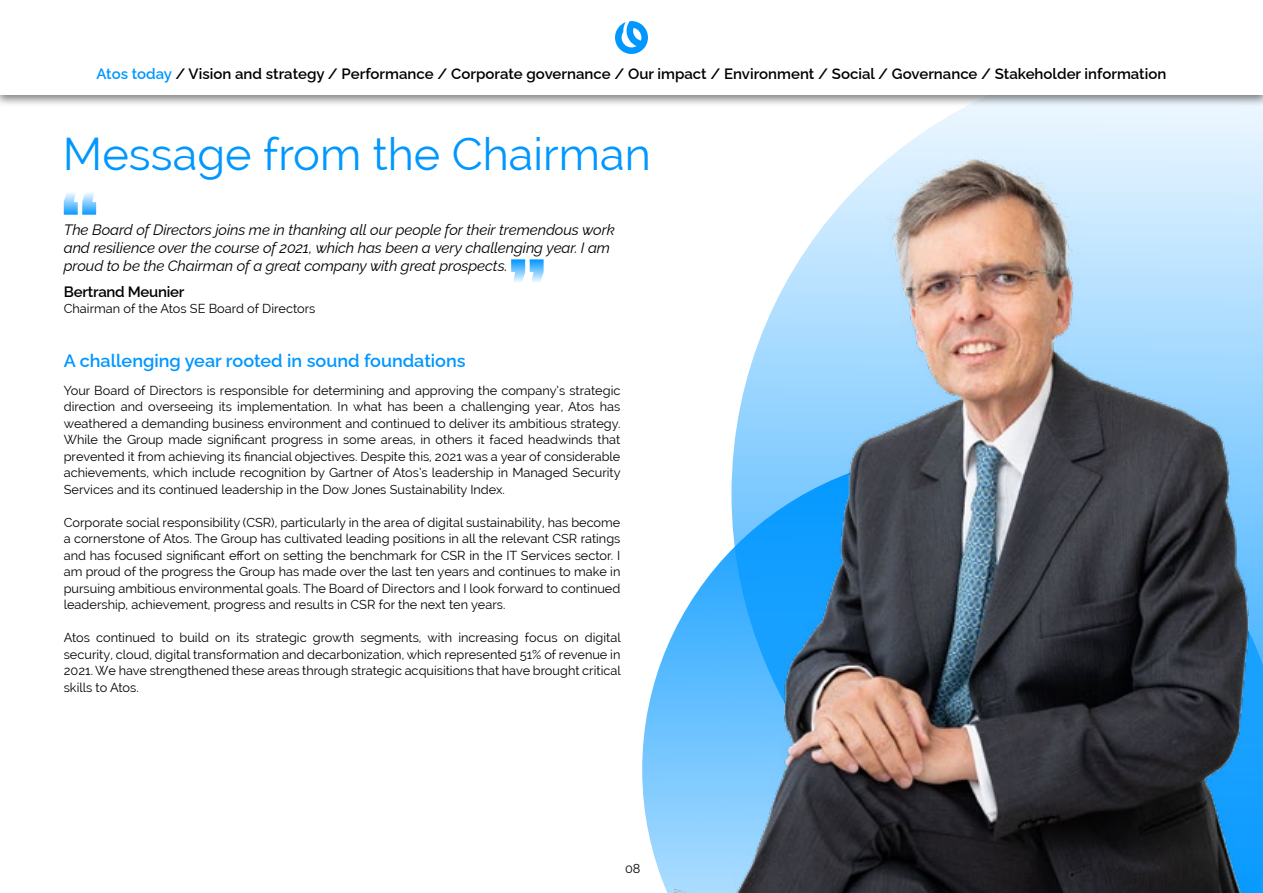
<style>
.page{position:relative;width:1263px;height:893px;background:#fff}
.page>*{position:absolute;margin:0;border:0;box-sizing:border-box;transform-origin:0 0}
.H1_-_Raleway_Regular{font:45px "Raleway";color:#0097ff}
.Title_H2_-_Raleway_S{font:600 18px "Raleway";color:#0097ff}
.t1{font:italic 15px/18px "Raleway";letter-spacing:-.005em;color:#000}
.Intro_text_-_Raleway{font:600 15px "Raleway";color:#000}
.Quote_Name-Blue{font:600 15px "Raleway";letter-spacing:-.015em;color:#000}
.Body_copy{font:12.75px/16.5px "Raleway";color:#000;text-align:justify}
.s1{color:#0097ff}
</style>
<div class="page">
<div style="left:927px;top:107px;width:336px;height:23px;background:#e8f5ff"></div>
<svg style="left:642px;top:632px;width:32px;height:261px"></svg>
<img style="left:674px;top:130px;width:589px;height:763px">
<svg style="left:64px;top:193px;width:32px;height:22px"></svg>
<svg style="left:511px;top:259px;width:33px;height:23px"></svg>
<div style="left:0;top:0;width:1263px;height:107px;background:#000;opacity:.5"></div>
<div style="left:0;top:0;width:1263px;height:95px;background:#fff"></div>
<svg style="left:615px;top:21px;width:33px;height:33px"></svg>
<p class="Intro_text_-_Raleway" style="left:97px;top:62px;width:1071px"><span class="s1">Atos today</span> / Vision and strategy / Performance / Corporate governance / Our impact / Environment / Social / Governance / Stakeholder information</p>
<h1 class="H1_-_Raleway_Regular" style="left:63px;top:128px;width:589px">Message from the Chairman</h1>
<p class="t1" style="left:64px;top:219px;width:552px">The Board of Directors joins me in thanking all our people for their tremendous work and resilience over the course of 2021, which has been a very challenging year. I am proud to be the Chairman of a great company with great prospects.</p>
<p class="Quote_Name-Blue" style="left:64px;top:280px;width:122px">Bertrand Meunier</p>
<p class="Body_copy" style="left:64px;top:300px;width:253px">Chairman of the Atos SE Board of Directors</p>
<h2 class="Title_H2_-_Raleway_S" style="left:64px;top:346px;width:403px">A challenging year rooted in sound foundations</h2>
<p class="Body_copy" style="left:64px;top:382px;width:558px">Your Board of Directors is responsible for determining and approving the company’s strategic direction and overseeing its implementation. In what has been a challenging year, Atos has weathered a demanding business environment and continued to deliver its ambitious strategy.<br>While the Group made significant progress in some areas, in others it faced headwinds that prevented it from achieving its financial objectives. Despite this, 2021 was a year of considerable achievements, which include recognition by Gartner of Atos’s leadership in Managed Security Services and its continued leadership in the Dow Jones Sustainability Index.</p>
<p class="Body_copy" style="left:64px;top:514px;width:558px">Corporate social responsibility (CSR), particularly in the area of digital sustainability, has become a cornerstone of Atos. The Group has cultivated leading positions in all the relevant CSR ratings and has focused significant effort on setting the benchmark for CSR in the IT Services sector. I am proud of the progress the Group has made over the last ten years and continues to make in pursuing ambitious environmental goals. The Board of Directors and I look forward to continued leadership, achievement, progress and results in CSR for the next ten years.</p>
<p class="Body_copy" style="left:64px;top:630px;width:558px">Atos continued to build on its strategic growth segments, with increasing focus on digital security, cloud, digital transformation and decarbonization, which represented 51% of revenue in 2021. We have strengthened these areas through strategic acquisitions that have brought critical skills to Atos.</p>
<p class="Body_copy" style="left:625px;top:861px;width:17px">08</p>
</div>
